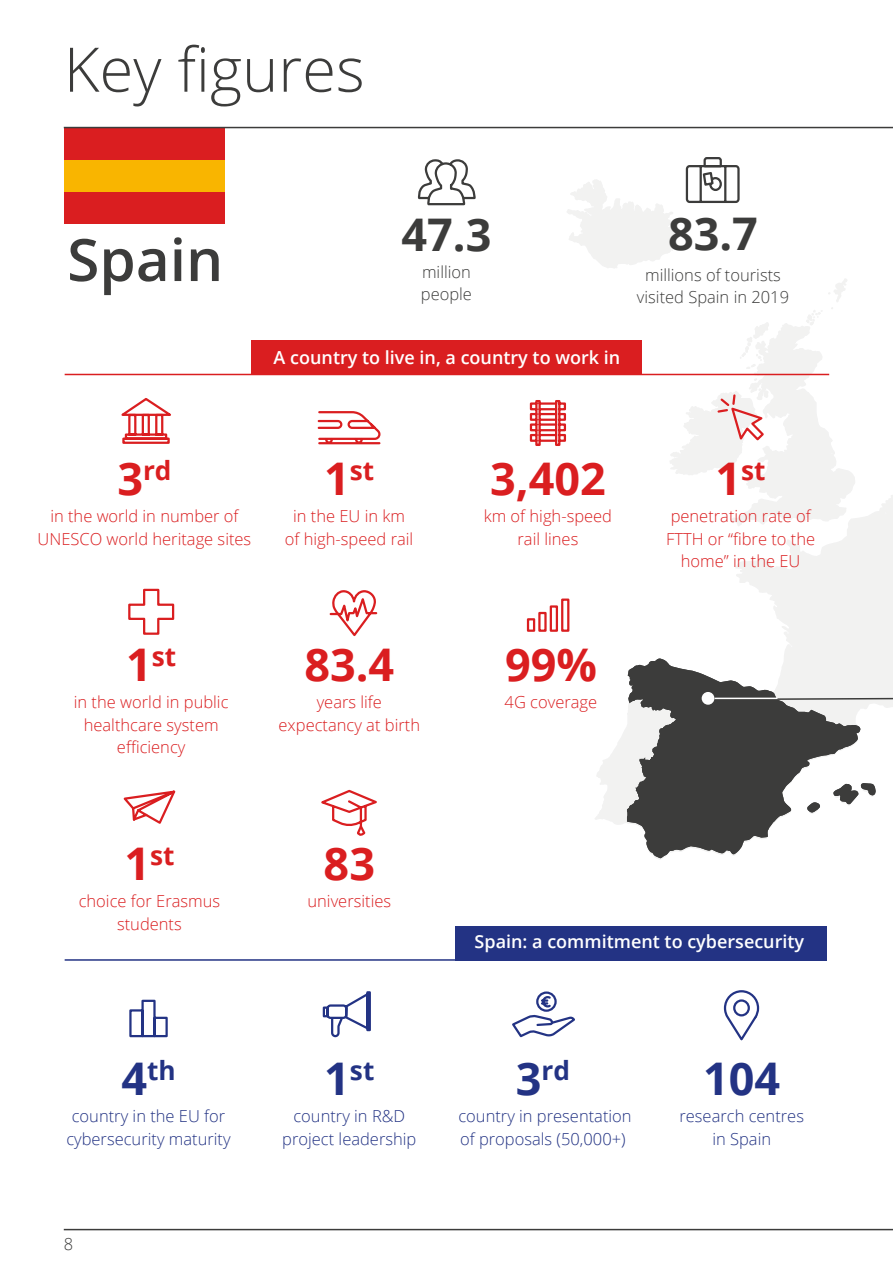
<style>
.page{position:relative;width:893px;height:1263px;background:#fff}
.page>*{position:absolute;margin:0;border:0;box-sizing:border-box;transform-origin:0 0}
.t1{font:300 61.5px "Open Sans";color:#3c3c3b}
.t2{font:600 58.5px "Open Sans";color:#3c3c3b}
.t3{font:700 45px "Open Sans";color:#da1e20}
.t4{font:700 45px "Open Sans";color:#3c3c3b}
.t5{font:700 45px "Open Sans";color:#233384}
.t6{font:700 26.25px "Open Sans";color:#da1e20}
.t7{font:700 26.25px "Open Sans";color:#233384}
.t8{font:600 18px "Open Sans";color:#fff}
.t9{font:300 16.5px/22.5px "Open Sans";color:#da1e20;text-align:center}
.t10{font:300 16.5px/22.5px "Open Sans";color:#233384;text-align:center}
.t11{font:300 16.5px/22.5px "Open Sans";color:#3c3c3b}
.s1{font-size:45px}
</style>
<div class="page">
<svg style="left:567px;top:182px;width:25px;height:74px"></svg>
<svg style="left:592px;top:126px;width:301px;height:699px"></svg>
<svg style="left:625px;top:657px;width:250px;height:203px"></svg>
<div style="left:252px;top:340px;width:390px;height:34px;background:#da1e20"></div>
<div style="left:455px;top:927px;width:372px;height:34px;background:#233384"></div>
<div style="left:702px;top:692px;width:12px;height:13px;background:#fff;border-radius:50%"></div>
<svg style="left:776px;top:697px;width:117px;height:4px"></svg>
<hr style="left:715px;top:698px;width:62px;height:1px;background:#fff">
<div style="left:64px;top:192px;width:160px;height:32px;background:#da1e20"></div>
<div style="left:64px;top:160px;width:160px;height:32px;background:#f9b500"></div>
<div style="left:64px;top:129px;width:160px;height:31px;background:#da1e20"></div>
<svg style="left:417px;top:159px;width:59px;height:47px"></svg>
<svg style="left:317px;top:411px;width:64px;height:34px"></svg>
<svg style="left:121px;top:398px;width:50px;height:46px"></svg>
<svg style="left:685px;top:156px;width:56px;height:48px"></svg>
<svg style="left:529px;top:400px;width:37px;height:46px"></svg>
<svg style="left:128px;top:588px;width:47px;height:47px"></svg>
<svg style="left:329px;top:590px;width:49px;height:47px"></svg>
<svg style="left:526px;top:598px;width:44px;height:34px"></svg>
<svg style="left:321px;top:789px;width:56px;height:47px"></svg>
<svg style="left:123px;top:790px;width:53px;height:34px"></svg>
<svg style="left:669px;top:277px;width:187px;height:253px"></svg>
<svg style="left:129px;top:999px;width:39px;height:39px"></svg>
<svg style="left:322px;top:991px;width:49px;height:47px"></svg>
<svg style="left:512px;top:991px;width:63px;height:47px"></svg>
<hr style="left:65px;top:959px;width:390px;height:2px;background:#233384">
<hr style="left:65px;top:374px;width:764px;height:1px;background:#da1e20">
<svg style="left:723px;top:990px;width:37px;height:51px"></svg>
<hr style="left:64px;top:1229px;width:829px;height:1px;background:#3c3c3b">
<hr style="left:64px;top:127px;width:829px;height:1px;background:#3c3c3b">
<h1 class="t1" style="left:64px;top:27px;width:302px">Key figures</h1>
<h2 class="t2" style="left:67px;top:220px;width:158px">Spain</h2>
<h3 class="t4" style="left:401px;top:203px;width:91px">47.3</h3>
<p class="t11" style="left:421px;top:260px;width:53px">million people</p>
<p class="t8" style="left:274px;top:345px;width:348px">A country to live in, a country to work in</p>
<h3 class="t4" style="left:668px;top:202px;width:91px">83.7</h3>
<p class="t11" style="left:637px;top:263px;width:154px;text-align:center">millions of tourists visited Spain in 2019</p>
<h3 class="t6" style="left:117px;top:452px;width:56px"><span class="s1">3</span>rd</h3>
<p class="t9" style="left:38px;top:504px;width:215px">in the world in number of<br>UNESCO world heritage sites</p>
<h3 class="t6" style="left:324px;top:452px;width:52px"><span class="s1">1</span>st</h3>
<p class="t9" style="left:285px;top:504px;width:130px">in the EU in km of high-speed rail</p>
<h3 class="t6" style="left:126px;top:638px;width:52px"><span class="s1">1</span>st</h3>
<p class="t9" style="left:74px;top:690px;width:156px">in the world in public healthcare system efficiency</p>
<h3 class="t6" style="left:124px;top:837px;width:52px"><span class="s1">1</span>st</h3>
<p class="t9" style="left:79px;top:889px;width:143px">choice for Erasmus students</p>
<h3 class="t3" style="left:304px;top:633px;width:91px">83.4</h3>
<p class="t9" style="left:279px;top:690px;width:143px">years life expectancy at birth</p>
<h3 class="t3" style="left:324px;top:832px;width:53px">83</h3>
<p class="t9" style="left:307px;top:889px;width:85px">universities</p>
<h3 class="t3" style="left:490px;top:447px;width:117px">3,402</h3>
<p class="t9" style="left:484px;top:504px;width:130px">km of high-speed rail lines</p>
<h3 class="t3" style="left:505px;top:633px;width:93px">99%</h3>
<p class="t9" style="left:505px;top:690px;width:94px">4G coverage</p>
<h3 class="t6" style="left:716px;top:452px;width:52px"><span class="s1">1</span>st</h3>
<p class="t9" style="left:666px;top:504px;width:151px">penetration rate of<br>FTTH or “fibre to the home” in the EU</p>
<h3 class="t7" style="left:121px;top:1052px;width:56px"><span class="s1">4</span>th</h3>
<p class="t10" style="left:66px;top:1104px;width:166px">country in the EU for cybersecurity maturity</p>
<p class="t11" style="left:64px;top:1232px;width:11px">8</p>
<h3 class="t7" style="left:324px;top:1052px;width:52px"><span class="s1">1</span>st</h3>
<p class="t10" style="left:282px;top:1104px;width:136px">country in R&amp;D project leadership</p>
<p class="t8" style="left:475px;top:929px;width:331px">Spain: a commitment to cybersecurity</p>
<h3 class="t7" style="left:516px;top:1052px;width:56px"><span class="s1">3</span>rd</h3>
<p class="t10" style="left:458px;top:1104px;width:175px;text-align:left">country in presentation of proposals (50,000+)</p>
<h3 class="t5" style="left:703px;top:1047px;width:79px">104</h3>
<p class="t10" style="left:679px;top:1104px;width:126px">research centres in Spain</p>
</div>
